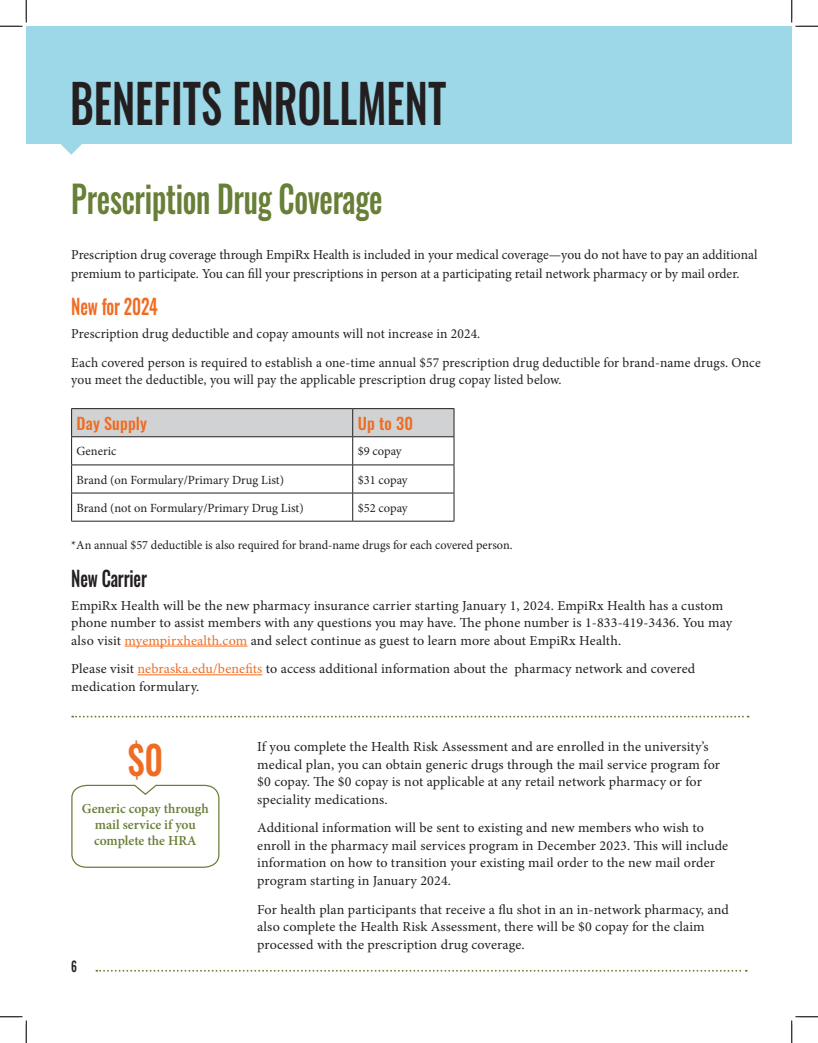
<style>
.page{position:relative;width:818px;height:1043px;background:#fff}
.page>*{position:absolute;margin:0;border:0;box-sizing:border-box;transform-origin:0 0}
.t1{font:500 53.25px "Oswald";color:#231f20;scale:.8 1}
.t2{font:50.75px "Lobster 1.4";letter-spacing:.03em;color:#231f20}
.t3{font:500 39.62px "Oswald";color:#ef6c22;scale:.89 1}
.t4{font:500 37.5px "Oswald";letter-spacing:-.01em;color:#677f36;scale:.8 1}
.Bold_Words{font:500 21.25px "Oswald";letter-spacing:-.01em;color:#ef6c22;scale:.8 1}
.Bold_Words-2{font:500 21.25px "Oswald";letter-spacing:-.01em;color:#231f20;scale:.8 1}
.t5{font:500 16.25px "Oswald";letter-spacing:.01em;color:#ef6c22}
.t6{font:500 14.12px "Oswald";color:#231f20;scale:.8 1}
.Serif_Words{font:13.75px/17.5px "Minion Pro";letter-spacing:.005em;color:#231f20}
.Serif_Words-2{font:600 13.75px/16.2px "Minion Pro";color:#677f36;text-align:center}
.Serif_Words-3{font:12.5px "Minion Pro";color:#231f20}
.s1{color:#ef6c22}
</style>
<div class="page">
<div style="left:26px;top:26px;width:765px;height:118px;background:#9cd8e7"></div>
<svg style="left:61px;top:144px;width:21px;height:11px"></svg>
<svg style="left:96px;top:969px;width:650px;height:2px"></svg>
<svg style="left:71px;top:408px;width:383px;height:113px"></svg>
<hr style="left:71px;top:521px;width:281px;height:1px;background:#231f20">
<hr style="left:352px;top:521px;width:102px;height:1px;background:#231f20">
<svg style="left:72px;top:715px;width:676px;height:2px"></svg>
<svg style="left:71px;top:784px;width:149px;height:84px"></svg>
<hr style="left:125px;top:645px;width:122px;height:1px;background:#ef6c22">
<hr style="left:137px;top:674px;width:125px;height:1px;background:#ef6c22">
<svg style="left:0;top:0;width:27px;height:27px"></svg>
<svg style="left:0;top:1016px;width:27px;height:26px"></svg>
<svg style="left:791px;top:0;width:27px;height:27px"></svg>
<svg style="left:791px;top:1016px;width:27px;height:26px"></svg>
<h2 class="t2" style="left:78px;top:56px;width:160px">Annual</h2>
<h1 class="t1" style="left:70px;top:75px;width:472px">BENEFITS ENROLLMENT</h1>
<p class="t4" style="left:71px;top:179px;width:390px">Prescription Drug Coverage</p>
<p class="Serif_Words" style="left:71px;top:245px;width:687px;line-height:19px">Prescription drug coverage through EmpiRx Health is included in your medical coverage—you do not have to pay an additional premium to participate. You can fill your prescriptions in person at a participating retail network pharmacy or by mail order.</p>
<p class="Bold_Words" style="left:71px;top:295px;width:110px">New for 2024</p>
<p class="Serif_Words" style="left:71px;top:325px;width:410px">Prescription drug deductible and copay amounts will not increase in 2024.</p>
<p class="Serif_Words" style="left:71px;top:354px;width:691px">Each covered person is required to establish a one-time annual $57 prescription drug deductible for brand-name drugs. Once you meet the deductible, you will pay the applicable prescription drug copay listed below.</p>
<p class="t5" style="left:77px;top:415px;width:72px">Day Supply</p>
<p class="t5" style="left:358px;top:415px;width:57px">Up to 30</p>
<p class="Serif_Words-3" style="left:77px;top:443px;width:41px">Generic</p>
<p class="Serif_Words-3" style="left:358px;top:443px;width:45px">$9 copay</p>
<p class="Serif_Words-3" style="left:77px;top:471px;width:209px">Brand (on Formulary/Primary Drug List)</p>
<p class="Serif_Words-3" style="left:358px;top:471px;width:51px">$31 copay</p>
<p class="Serif_Words-3" style="left:77px;top:500px;width:229px">Brand (not on Formulary/Primary Drug List)</p>
<p class="Serif_Words-3" style="left:358px;top:499px;width:51px">$52 copay</p>
<p class="Serif_Words-3" style="left:71px;top:537px;width:442px">*An annual $57 deductible is also required for brand-name drugs for each covered person.</p>
<p class="Bold_Words-2" style="left:71px;top:567px;width:96px">New Carrier</p>
<p class="Serif_Words" style="left:71px;top:596px;width:662px">EmpiRx Health will be the new pharmacy insurance carrier starting January 1, 2024. EmpiRx Health has a custom phone number to assist members with any questions you may have. The phone number is 1-833-419-3436. You may also visit <span class="s1">myempirxhealth.com</span> and select continue as guest to learn more about EmpiRx Health.</p>
<p class="Serif_Words" style="left:71px;top:660px;width:625px">Please visit <span class="s1">nebraska.edu/benefits</span> to access additional information about the pharmacy network and covered medication formulary.</p>
<p class="t3" style="left:128px;top:738px;width:42px">$0</p>
<p class="Serif_Words-2" style="left:82px;top:800px;width:129px">Generic copay through mail service if you complete the HRA</p>
<p class="t6" style="left:71px;top:958px;width:9px">6</p>
<p class="Serif_Words" style="left:257px;top:738px;width:464px">If you complete the Health Risk Assessment and are enrolled in the university’s medical plan, you can obtain generic drugs through the mail service program for $0 copay. The $0 copay is not applicable at any retail network pharmacy or for speciality medications.</p>
<p class="Serif_Words" style="left:257px;top:819px;width:472px">Additional information will be sent to existing and new members who wish to enroll in the pharmacy mail services program in December 2023. This will include information on how to transition your existing mail order to the new mail order program starting in January 2024.</p>
<p class="Serif_Words" style="left:257px;top:900px;width:473px">For health plan participants that receive a flu shot in an in-network pharmacy, and also complete the Health Risk Assessment, there will be $0 copay for the claim processed with the prescription drug coverage.</p>
</div>
